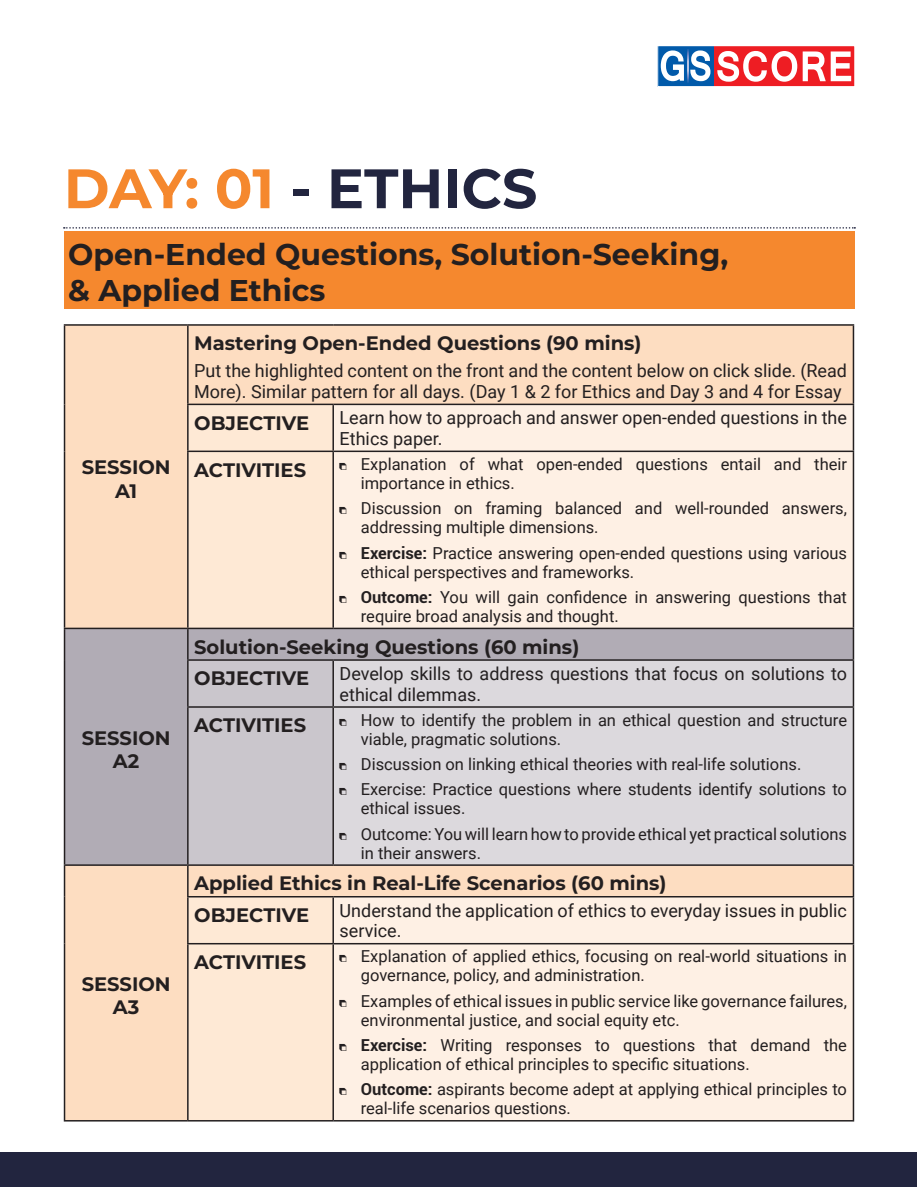
<style>
.page{position:relative;width:918px;height:1188px;background:#fff}
.page>*{position:absolute;margin:0;border:0;box-sizing:border-box;transform-origin:0 0}
.t1{font:700 55.5px "Montserrat";color:#22253f}
.t2{font:700 30px/36px "Montserrat";color:#231f20}
.t3{font:700 19.5px/23.4px "Montserrat";color:#231f20;text-align:center}
.t4{font:18px/20.7px "Roboto";color:#231f20}
.t5{font:16.5px/18.9px "Roboto";color:#231f20}
.s1{color:#f5882e}
.s2{font-weight:700}
</style>
<div class="page">
<div style="left:658px;top:46px;width:197px;height:41px;background:#ee1d23"></div>
<div style="left:658px;top:46px;width:56px;height:41px;background:#015aaa"></div>
<div style="left:657px;top:45px;width:198px;height:42px;border:1px solid #fff"></div>
<svg style="left:660px;top:49px;width:192px;height:34px"></svg>
<div style="left:0;top:1153px;width:916px;height:34px;background:#22253f"></div>
<div style="left:64px;top:231px;width:790px;height:78px;background:#f5882e"></div>
<div style="left:65px;top:326px;width:788px;height:794px;background:#fdddc1"></div>
<svg style="left:189px;top:405px;width:144px;height:715px;background:#fde7d3"></svg>
<svg style="left:333px;top:405px;width:520px;height:715px;background:#fdeee1"></svg>
<div style="left:65px;top:629px;width:788px;height:235px;background:#b1acb5"></div>
<div style="left:189px;top:661px;width:143px;height:203px;background:#cac6cc"></div>
<div style="left:334px;top:661px;width:519px;height:203px;background:#dcd9dd"></div>
<hr style="left:64px;top:324px;width:124px;height:2px;background:#231f20">
<hr style="left:64px;top:326px;width:1px;height:78px;background:#231f20">
<hr style="left:188px;top:324px;width:145px;height:2px;background:#231f20">
<hr style="left:187px;top:326px;width:2px;height:78px;background:#231f20">
<hr style="left:333px;top:324px;width:521px;height:2px;background:#231f20">
<hr style="left:853px;top:326px;width:1px;height:78px;background:#231f20">
<hr style="left:64px;top:404px;width:1px;height:47px;background:#231f20">
<hr style="left:187px;top:404px;width:146px;height:1px;background:#231f20">
<hr style="left:187px;top:405px;width:2px;height:46px;background:#231f20">
<hr style="left:333px;top:404px;width:521px;height:1px;background:#231f20">
<hr style="left:332px;top:405px;width:2px;height:46px;background:#231f20">
<hr style="left:853px;top:405px;width:1px;height:46px;background:#231f20">
<hr style="left:64px;top:451px;width:1px;height:177px;background:#231f20">
<hr style="left:187px;top:451px;width:146px;height:1px;background:#231f20">
<hr style="left:187px;top:452px;width:2px;height:176px;background:#231f20">
<hr style="left:333px;top:451px;width:521px;height:1px;background:#231f20">
<hr style="left:332px;top:452px;width:2px;height:176px;background:#231f20">
<hr style="left:853px;top:452px;width:1px;height:176px;background:#231f20">
<hr style="left:64px;top:628px;width:124px;height:1px;background:#231f20">
<hr style="left:64px;top:629px;width:1px;height:31px;background:#231f20">
<hr style="left:188px;top:628px;width:145px;height:1px;background:#231f20">
<hr style="left:187px;top:629px;width:2px;height:30px;background:#231f20">
<hr style="left:333px;top:628px;width:521px;height:1px;background:#231f20">
<hr style="left:853px;top:629px;width:1px;height:30px;background:#231f20">
<hr style="left:64px;top:660px;width:1px;height:47px;background:#231f20">
<hr style="left:187px;top:659px;width:146px;height:2px;background:#231f20">
<hr style="left:187px;top:661px;width:2px;height:45px;background:#231f20">
<hr style="left:333px;top:659px;width:521px;height:2px;background:#231f20">
<hr style="left:332px;top:661px;width:2px;height:45px;background:#231f20">
<hr style="left:853px;top:661px;width:1px;height:45px;background:#231f20">
<hr style="left:64px;top:707px;width:1px;height:157px;background:#231f20">
<hr style="left:187px;top:706px;width:146px;height:2px;background:#231f20">
<hr style="left:187px;top:708px;width:2px;height:156px;background:#231f20">
<hr style="left:333px;top:706px;width:521px;height:2px;background:#231f20">
<hr style="left:332px;top:708px;width:2px;height:156px;background:#231f20">
<hr style="left:853px;top:708px;width:1px;height:156px;background:#231f20">
<hr style="left:64px;top:864px;width:124px;height:2px;background:#231f20">
<hr style="left:64px;top:866px;width:1px;height:31px;background:#231f20">
<hr style="left:188px;top:864px;width:145px;height:2px;background:#231f20">
<hr style="left:187px;top:866px;width:2px;height:30px;background:#231f20">
<hr style="left:333px;top:864px;width:521px;height:2px;background:#231f20">
<hr style="left:853px;top:866px;width:1px;height:30px;background:#231f20">
<hr style="left:64px;top:897px;width:1px;height:47px;background:#231f20">
<hr style="left:187px;top:896px;width:146px;height:2px;background:#231f20">
<hr style="left:187px;top:898px;width:2px;height:45px;background:#231f20">
<hr style="left:333px;top:896px;width:521px;height:2px;background:#231f20">
<hr style="left:332px;top:898px;width:2px;height:45px;background:#231f20">
<hr style="left:853px;top:898px;width:1px;height:45px;background:#231f20">
<hr style="left:64px;top:944px;width:1px;height:176px;background:#231f20">
<hr style="left:187px;top:943px;width:146px;height:1px;background:#231f20">
<hr style="left:187px;top:944px;width:2px;height:176px;background:#231f20">
<hr style="left:333px;top:943px;width:521px;height:1px;background:#231f20">
<hr style="left:332px;top:944px;width:2px;height:176px;background:#231f20">
<hr style="left:853px;top:944px;width:1px;height:176px;background:#231f20">
<hr style="left:64px;top:1120px;width:124px;height:2px;background:#231f20">
<hr style="left:188px;top:1120px;width:145px;height:2px;background:#231f20">
<hr style="left:333px;top:1120px;width:521px;height:2px;background:#231f20">
<svg style="left:64px;top:227px;width:791px;height:2px"></svg>
<svg style="left:340px;top:463px;width:7px;height:7px"></svg>
<svg style="left:340px;top:507px;width:7px;height:7px"></svg>
<svg style="left:340px;top:552px;width:7px;height:7px"></svg>
<svg style="left:340px;top:596px;width:7px;height:7px"></svg>
<svg style="left:340px;top:719px;width:7px;height:7px"></svg>
<svg style="left:340px;top:763px;width:7px;height:7px"></svg>
<svg style="left:340px;top:788px;width:7px;height:7px"></svg>
<svg style="left:340px;top:833px;width:7px;height:7px"></svg>
<svg style="left:340px;top:955px;width:7px;height:7px"></svg>
<svg style="left:340px;top:1000px;width:7px;height:7px"></svg>
<svg style="left:340px;top:1044px;width:7px;height:7px"></svg>
<svg style="left:340px;top:1088px;width:7px;height:7px"></svg>
<h1 class="t1" style="left:64px;top:148px;width:475px"><span class="s1">DAY: 01</span> - ETHICS</h1>
<h2 class="t2" style="left:68px;top:234px;width:662px">Open-Ended Questions, Solution-Seeking, &amp; Applied Ethics</h2>
<p class="t3" style="left:82px;top:455px;width:91px">SESSION<br>A1</p>
<p class="t3" style="left:82px;top:725px;width:91px">SESSION<br>A2</p>
<p class="t3" style="left:82px;top:971px;width:91px">SESSION<br>A3</p>
<p class="t3" style="left:194px;top:331px;width:449px">Mastering Open-Ended Questions (90 mins)</p>
<p class="t4" style="left:194px;top:360px;width:654px">Put the highlighted content on the front and the content below on click slide. (Read<br>More). Similar pattern for all days. (Day 1 &amp; 2 for Ethics and Day 3 and 4 for Essay</p>
<p class="t3" style="left:194px;top:410px;width:116px">OBJECTIVE</p>
<p class="t4" style="left:340px;top:407px;width:509px">Learn how to approach and answer open-ended questions in the<br>Ethics paper.</p>
<p class="t3" style="left:194px;top:457px;width:113px">ACTIVITIES</p>
<p class="t5" style="left:361px;top:454px;width:488px">Explanation of what open-ended questions entail and their importance in ethics.</p>
<p class="t5" style="left:361px;top:498px;width:488px">Discussion on framing balanced and well-rounded answers, addressing multiple dimensions.</p>
<p class="t5" style="left:361px;top:543px;width:488px"><span class="s2">Exercise:</span> Practice answering open-ended questions using various ethical perspectives and frameworks.</p>
<p class="t5" style="left:361px;top:587px;width:488px"><span class="s2">Outcome:</span> You will gain confidence in answering questions that require broad analysis and thought.</p>
<p class="t3" style="left:194px;top:630px;width:387px;line-height:31.7px;text-align:left">Solution-Seeking Questions (60 mins)<br>OBJECTIVE</p>
<p class="t4" style="left:340px;top:663px;width:509px">Develop skills to address questions that focus on solutions to ethical dilemmas.</p>
<p class="t3" style="left:194px;top:713px;width:113px">ACTIVITIES</p>
<p class="t5" style="left:361px;top:710px;width:488px">How to identify the problem in an ethical question and structure viable, pragmatic solutions.</p>
<p class="t5" style="left:361px;top:751px;width:488px;line-height:25.3px">Discussion on linking ethical theories with real-life solutions.<br>Exercise: Practice questions where students identify solutions to</p>
<p class="t5" style="left:361px;top:795px;width:488px;line-height:25.3px">ethical issues.<br>Outcome: You will learn how to provide ethical yet practical solutions</p>
<p class="t5" style="left:361px;top:843px;width:122px">in their answers.</p>
<p class="t3" style="left:194px;top:867px;width:474px;line-height:31.7px;text-align:left">Applied Ethics in Real-Life Scenarios (60 mins)<br>OBJECTIVE</p>
<p class="t4" style="left:340px;top:899px;width:509px">Understand the application of ethics to everyday issues in public service.</p>
<p class="t3" style="left:194px;top:949px;width:113px">ACTIVITIES</p>
<p class="t5" style="left:361px;top:947px;width:488px">Explanation of applied ethics, focusing on real-world situations in governance, policy, and administration.</p>
<p class="t5" style="left:361px;top:991px;width:488px">Examples of ethical issues in public service like governance failures, environmental justice, and social equity etc.</p>
<p class="t5" style="left:361px;top:1035px;width:488px"><span class="s2">Exercise:</span> Writing responses to questions that demand the application of ethical principles to specific situations.</p>
<p class="t5" style="left:361px;top:1080px;width:488px"><span class="s2">Outcome:</span> aspirants become adept at applying ethical principles to real-life scenarios questions.</p>
</div>
